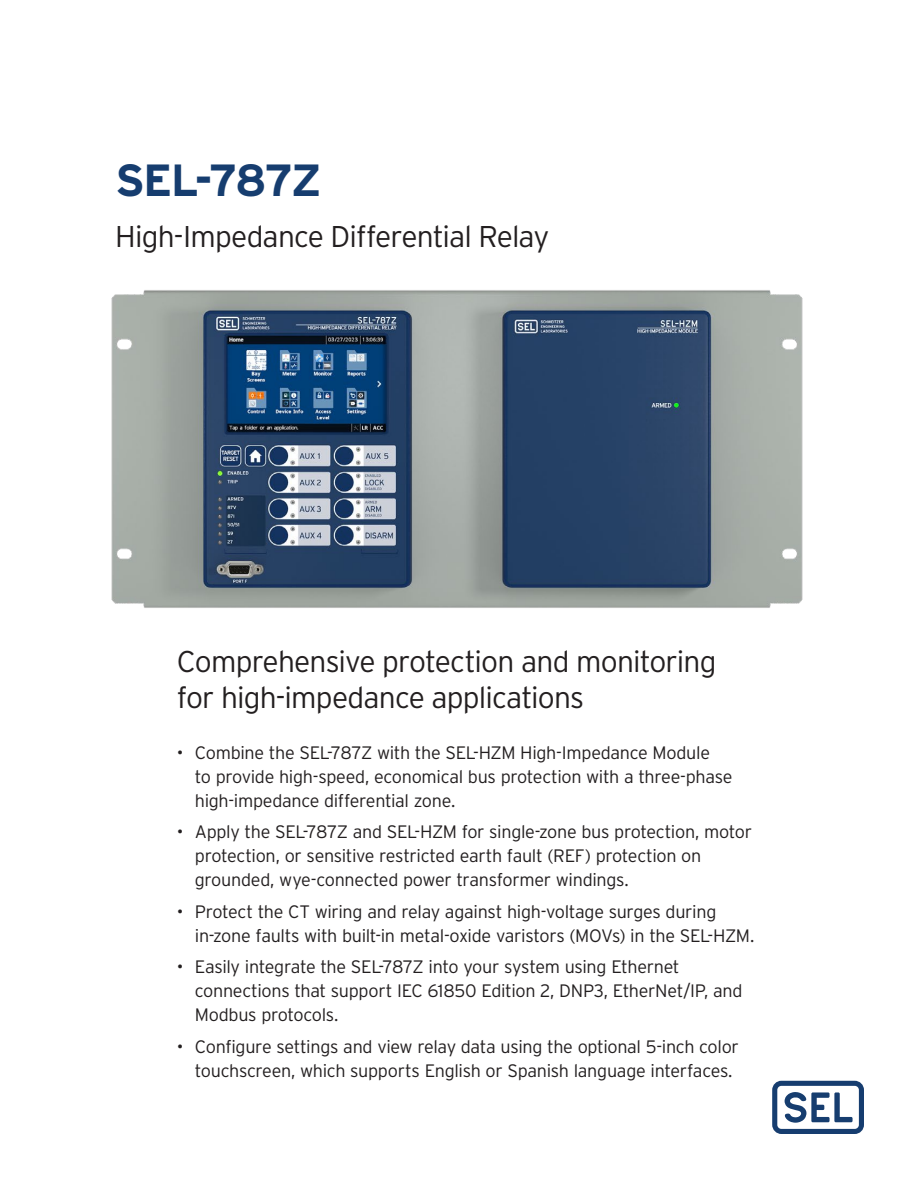
<style>
.page{position:relative;width:918px;height:1188px;background:#fff}
.page>*{position:absolute;margin:0;border:0;box-sizing:border-box;transform-origin:0 0}
.Cover_Title{font:700 45px "Interstate Poly";letter-spacing:-.045em;color:#163d6f}
.Cover_Sub{font:300 30px/36px "Interstate Poly";letter-spacing:-.03em;color:#231f20}
.t1{font:300 18px/24px "Interstate Poly";letter-spacing:-.02em;color:#231f20}
</style>
<div class="page">
<img style="left:111px;top:290px;width:692px;height:318px">
<svg style="left:772px;top:1081px;width:92px;height:53px"></svg>
<p class="Cover_Title" style="left:115px;top:147px;width:208px">SEL-787Z</p>
<p class="Cover_Sub" style="left:115px;top:216px;width:436px">High-Impedance Differential Relay</p>
<p class="Cover_Sub" style="left:177px;top:642px;width:541px">Comprehensive protection and monitoring for high-impedance applications</p>
<p class="t1" style="left:195px;top:740px;width:539px;text-indent:-18px">• Combine the SEL-787Z with the SEL-HZM High-Impedance Module<br>to provide high-speed, economical bus protection with a three-phase high-impedance differential zone.</p>
<p class="t1" style="left:195px;top:819px;width:559px;text-indent:-18px">• Apply the SEL-787Z and SEL-HZM for single-zone bus protection, motor protection, or sensitive restricted earth fault (REF) protection on grounded, wye-connected power transformer windings.</p>
<p class="t1" style="left:195px;top:899px;width:561px;text-indent:-18px">• Protect the CT wiring and relay against high-voltage surges during in-zone faults with built-in metal-oxide varistors (MOVs) in the SEL-HZM.</p>
<p class="t1" style="left:195px;top:954px;width:549px;text-indent:-18px">• Easily integrate the SEL-787Z into your system using Ethernet connections that support IEC 61850 Edition 2, DNP3, EtherNet/IP, and<br>Modbus protocols.</p>
<p class="t1" style="left:195px;top:1034px;width:546px;text-indent:-18px">• Configure settings and view relay data using the optional 5-inch color touchscreen, which supports English or Spanish language interfaces.</p>
</div>
